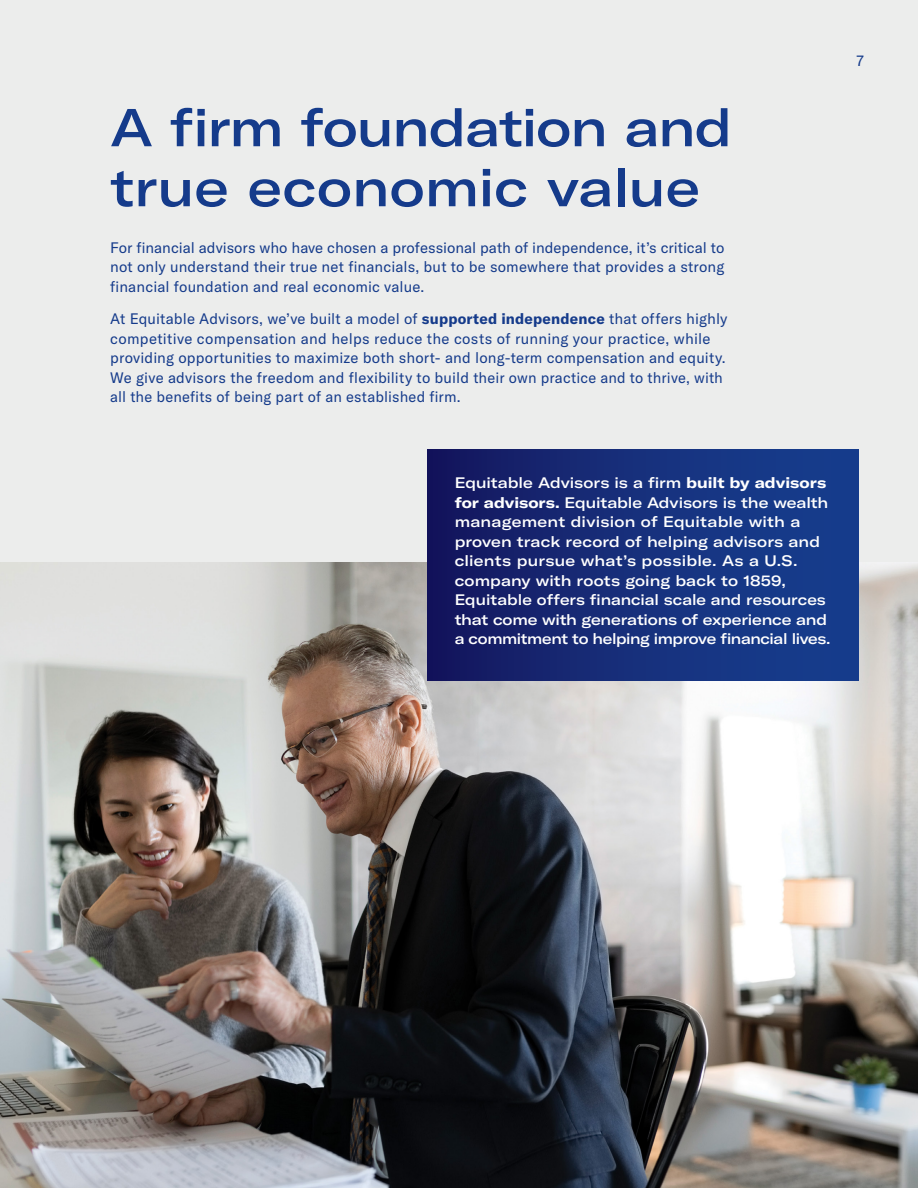
<style>
.page{position:relative;width:918px;height:1188px;background:#fff}
.page>*{position:absolute;margin:0;border:0;box-sizing:border-box;transform-origin:0 0}
.t1{font:500 expanded 52.5px/60px "GT America";letter-spacing:-.01em;color:#153b8b}
.t2{font:15px/19.5px "GT America";letter-spacing:.01em;color:#153b8b;text-align:justify}
.t3{font:500 expanded 15px/19.5px "GT America";color:#fff}
.s1{font-weight:700}
</style>
<div class="page">
<img style="left:0;top:561px;width:918px;height:627px">
<div style="left:0;top:0;width:918px;height:561px;background:#ecedec"></div>
<div style="left:428px;top:449px;width:431px;height:231px;background:linear-gradient(to right,#151860,#174292)"></div>
<h1 class="t1" style="left:110px;top:97px;width:623px">A firm foundation and true economic value</h1>
<p class="t2" style="left:110px;top:238px;width:616px">For financial advisors who have chosen a professional path of independence, it’s critical to not only understand their true net financials, but to be somewhere that provides a strong financial foundation and real economic value.</p>
<p class="t2" style="left:110px;top:309px;width:619px;text-align:left">At Equitable Advisors, we’ve built a model of <span class="s1">supported independence</span> that offers highly competitive compensation and helps reduce the costs of running your practice, while providing opportunities to maximize both short- and long-term compensation and equity.<br>We give advisors the freedom and flexibility to build their own practice and to thrive, with all the benefits of being part of an established firm.</p>
<p class="t2" style="left:857px;top:51px;width:9px">7</p>
<p class="t3" style="left:455px;top:473px;width:377px">Equitable Advisors is a firm <span class="s1">built by advisors for advisors.</span> Equitable Advisors is the wealth management division of Equitable with a proven track record of helping advisors and clients pursue what’s possible. As a U.S. company with roots going back to 1859, Equitable offers financial scale and resources that come with generations of experience and a commitment to helping improve financial lives.</p>
</div>
